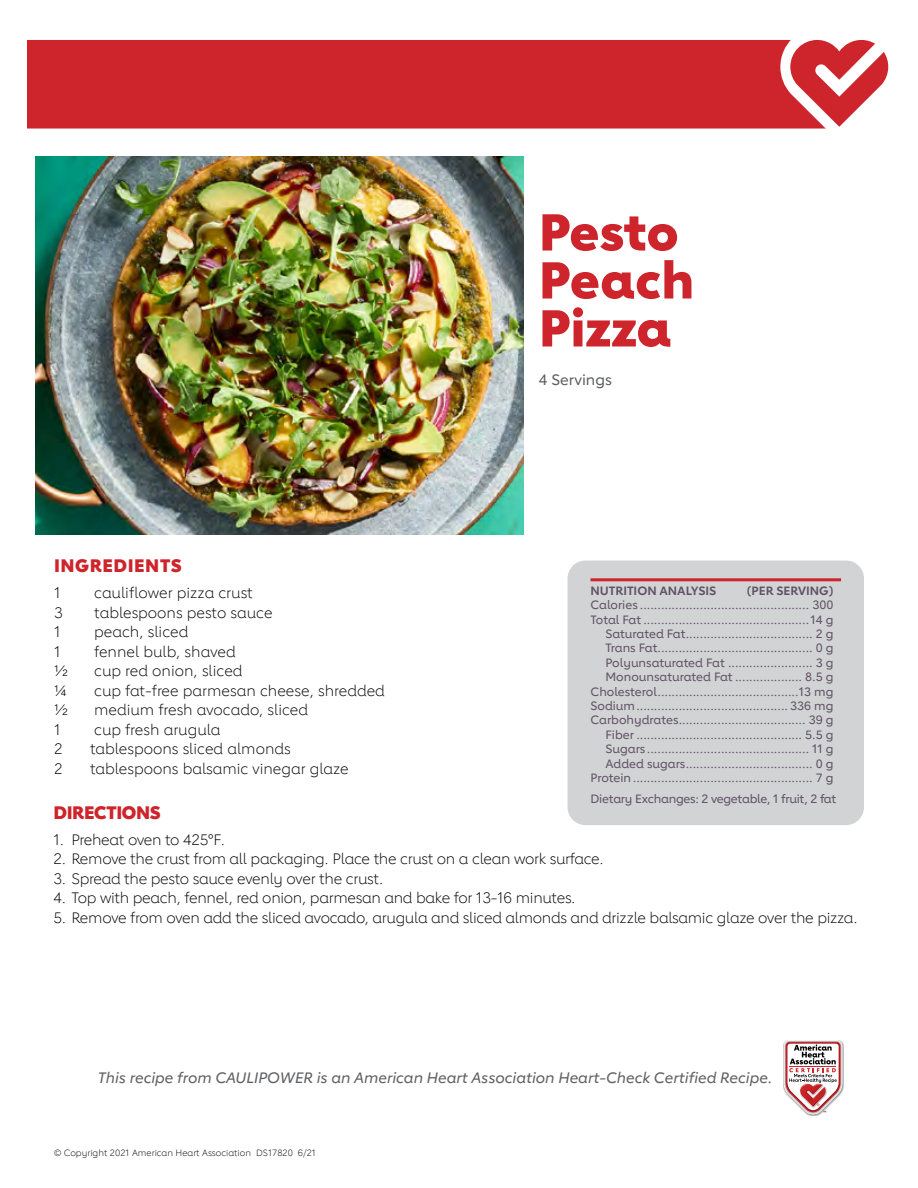
<style>
.page{position:relative;width:918px;height:1188px;background:#fff}
.page>*{position:absolute;margin:0;border:0;box-sizing:border-box;transform-origin:0 0}
.Recipe_Name{font:800 51px/48px "Lub Dub";color:#ce242b}
.Headers{font:800 18px "Lub Dub";letter-spacing:.03em;color:#ce242b}
.Headers-2{font:800 18px "Lub Dub";letter-spacing:-.02em;color:#ce242b}
.Ingredients{font:300 15px "Lub Dub";letter-spacing:-.02em;color:#000}
.Ingredients-2{font:300 15px "Lub Dub";color:#000}
.t1{font:italic 500 15px "Lub Dub";color:#5f6062}
.t2{font:500 15px "Lub Dub";color:#5f6062}
.t3{font:500 12px "Lub Dub";color:#615267}
.t4{font:500 12px "Lub Dub";letter-spacing:-.02em;color:#615267}
.t5{font:700 12px "Lub Dub";color:#615267}
.t6{font:300 9px "Lub Dub";color:#000}
</style>
<div class="page">
<div style="left:27px;top:40px;width:753px;height:89px;background:#ce242b"></div>
<svg style="left:780px;top:40px;width:109px;height:89px"></svg>
<div style="left:568px;top:561px;width:296px;height:264px;background:#d1d3d4;border-radius:18px"></div>
<hr style="left:590px;top:578px;width:251px;height:3px;background:#ce242b">
<img style="left:783px;top:1041px;width:61px;height:75px">
<svg style="left:784px;top:1040px;width:58px;height:74px"></svg>
<img style="left:36px;top:157px;width:488px;height:378px">
<h1 class="Recipe_Name" style="left:539px;top:208px;width:156px">Pesto<br>Peach<br>Pizza</h1>
<p class="t2" style="left:539px;top:371px;width:74px">4 Servings</p>
<h2 class="Headers" style="left:54px;top:554px;width:129px">INGREDIENTS</h2>
<p class="Ingredients" style="left:54px;top:584px;width:8px">1</p>
<p class="Ingredients-2" style="left:94px;top:584px;width:160px">cauliflower pizza crust</p>
<p class="Ingredients" style="left:54px;top:604px;width:10px">3</p>
<p class="Ingredients-2" style="left:94px;top:604px;width:180px">tablespoons pesto sauce</p>
<p class="Ingredients" style="left:54px;top:623px;width:8px">1</p>
<p class="Ingredients-2" style="left:94px;top:623px;width:96px">peach, sliced</p>
<p class="Ingredients" style="left:54px;top:643px;width:8px">1</p>
<p class="Ingredients-2" style="left:94px;top:643px;width:143px">fennel bulb, shaved</p>
<p class="Ingredients" style="left:54px;top:662px;width:16px">½</p>
<p class="Ingredients-2" style="left:94px;top:662px;width:150px">cup red onion, sliced</p>
<p class="Ingredients" style="left:54px;top:682px;width:14px">¼</p>
<p class="Ingredients-2" style="left:94px;top:682px;width:292px">cup fat-free parmesan cheese, shredded</p>
<p class="Ingredients" style="left:54px;top:701px;width:16px">½</p>
<p class="Ingredients-2" style="left:94px;top:701px;width:216px">medium fresh avocado, sliced</p>
<p class="Ingredients" style="left:54px;top:721px;width:8px">1</p>
<p class="Ingredients-2" style="left:94px;top:721px;width:128px">cup fresh arugula</p>
<p class="Ingredients" style="left:54px;top:740px;width:10px">2</p>
<p class="Ingredients-2" style="left:90px;top:740px;width:202px">tablespoons sliced almonds</p>
<p class="Ingredients" style="left:54px;top:760px;width:10px">2</p>
<p class="Ingredients-2" style="left:90px;top:760px;width:260px">tablespoons balsamic vinegar glaze</p>
<h2 class="Headers-2" style="left:53px;top:801px;width:109px">DIRECTIONS</h2>
<p class="Ingredients" style="left:53px;top:831px;width:173px">1. Preheat oven to 425°F.</p>
<p class="Ingredients" style="left:53px;top:850px;width:552px">2. Remove the crust from all packaging. Place the crust on a clean work surface.</p>
<p class="Ingredients" style="left:53px;top:870px;width:332px">3. Spread the pesto sauce evenly over the crust.</p>
<p class="Ingredients" style="left:53px;top:889px;width:524px">4. Top with peach, fennel, red onion, parmesan and bake for 13-16 minutes.</p>
<p class="Ingredients" style="left:53px;top:909px;width:806px">5. Remove from oven add the sliced avocado, arugula and sliced almonds and drizzle balsamic glaze over the pizza.</p>
<p class="t5" style="left:590px;top:583px;width:127px">NUTRITION ANALYSIS</p>
<p class="t5" style="left:747px;top:583px;width:88px">(PER SERVING)</p>
<p class="t3" style="left:590px;top:598px;width:245px">Calories ................................................ 300</p>
<p class="t3" style="left:590px;top:612px;width:245px">Total Fat ...............................................14 g</p>
<p class="t3" style="left:605px;top:627px;width:230px">Saturated Fat.................................... 2 g</p>
<p class="t3" style="left:605px;top:641px;width:230px">Trans Fat............................................ 0 g</p>
<p class="t3" style="left:605px;top:655px;width:230px">Polyunsaturated Fat ........................ 3 g</p>
<p class="t3" style="left:605px;top:670px;width:230px">Monounsaturated Fat ................... 8.5 g</p>
<p class="t3" style="left:590px;top:684px;width:244px">Cholesterol........................................13 mg</p>
<p class="t3" style="left:590px;top:699px;width:245px">Sodium........................................... 336 mg</p>
<p class="t3" style="left:590px;top:713px;width:244px">Carbohydrates.................................... 39 g</p>
<p class="t3" style="left:605px;top:727px;width:230px">Fiber ............................................... 5.5 g</p>
<p class="t3" style="left:605px;top:742px;width:230px">Sugars .............................................. 11 g</p>
<p class="t3" style="left:605px;top:756px;width:230px">Added sugars.................................... 0 g</p>
<p class="t3" style="left:590px;top:771px;width:244px">Protein................................................... 7 g</p>
<p class="t4" style="left:590px;top:792px;width:247px">Dietary Exchanges: 2 vegetable, 1 fruit, 2 fat</p>
<p class="t1" style="left:98px;top:1069px;width:676px">This recipe from CAULIPOWER is an American Heart Association Heart-Check Certified Recipe.</p>
<p class="t6" style="left:54px;top:1147px;width:263px">© Copyright 2021 American Heart Association DS17820 6/21</p>
</div>
